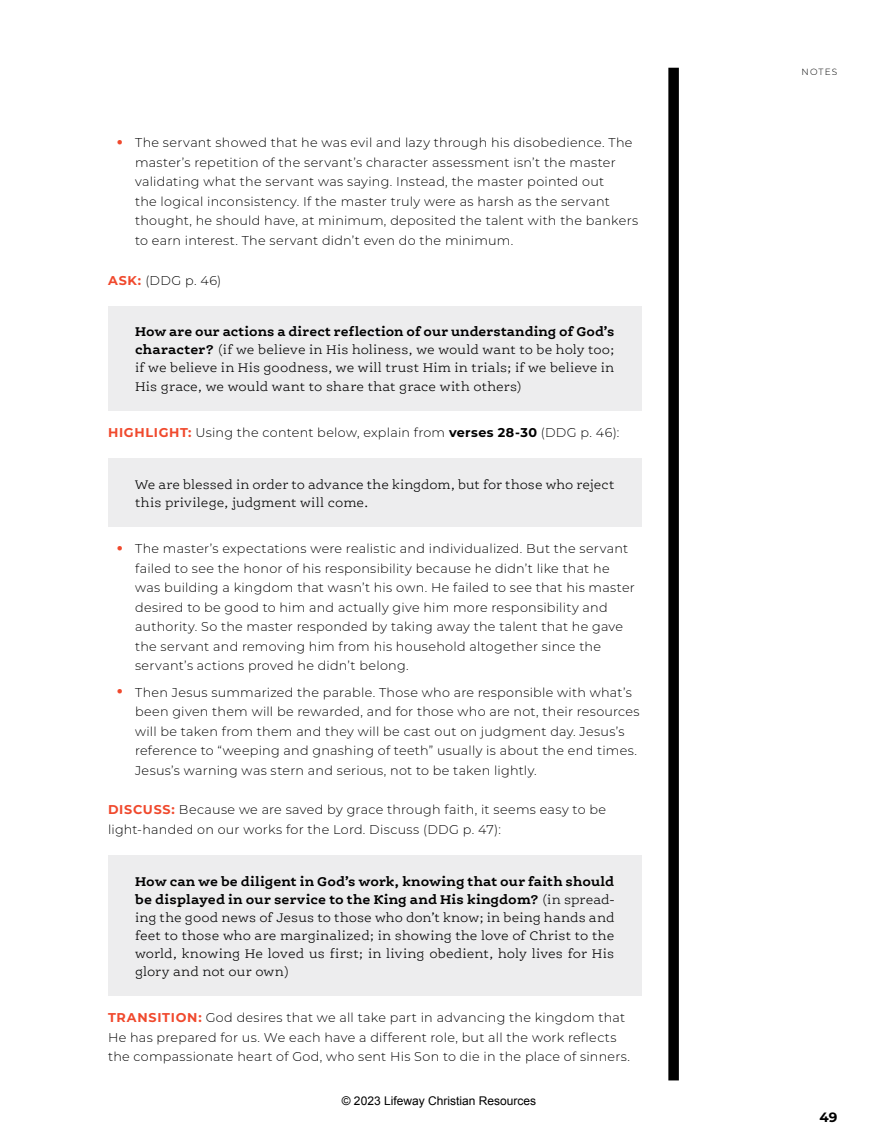
<style>
.page{position:relative;width:878px;height:1148px;background:#fff}
.page>*{position:absolute;margin:0;border:0;box-sizing:border-box;transform-origin:0 0}
.t1{font:300 13.5px/18px "Ernestine Pro";letter-spacing:.005em;color:#000;text-align:justify}
.t2{font:700 13.5px "Montserrat";color:#000}
.t3{font:300 12.75px/19.5px "Montserrat";letter-spacing:.02em;color:#000}
.t4{font:12px "Arial";color:#000}
.t5{font:300 9px "Montserrat";letter-spacing:.125em;color:#000}
.s1{font-size:36px;color:#f0492d}
.s2{font-weight:700;color:#f0492d}
.s3{font-weight:700}
</style>
<div class="page">
<div style="left:668px;top:68px;width:10px;height:1012px;background:#000"></div>
<div style="left:108px;top:306px;width:533px;height:105px;background:#ededee"></div>
<div style="left:108px;top:458px;width:533px;height:69px;background:#ededee"></div>
<div style="left:108px;top:855px;width:533px;height:141px;background:#ededee"></div>
<p class="t3" style="left:135px;top:133px;width:504px;text-indent:-20px"><span class="s1">•</span> The servant showed that he was evil and lazy through his disobedience. The master’s repetition of the servant’s character assessment isn’t the master validating what the servant was saying. Instead, the master pointed out<br>the logical inconsistency. If the master truly were as harsh as the servant thought, he should have, at minimum, deposited the talent with the bankers to earn interest. The servant didn’t even do the minimum.</p>
<p class="t3" style="left:108px;top:270px;width:115px"><span class="s2">ASK:</span> (DDG p. 46)</p>
<p class="t1" style="left:135px;top:323px;width:481px"><span class="s3">How are our actions a direct reflection of our understanding of God’s character?</span> (if we believe in His holiness, we would want to be holy too; if we believe in His goodness, we will trust Him in trials; if we believe in His grace, we would want to share that grace with others)</p>
<p class="t3" style="left:108px;top:422px;width:513px"><span class="s2">HIGHLIGHT:</span> Using the content below, explain from <span class="s3">verses 28-30</span> (DDG p. 46):</p>
<p class="t1" style="left:135px;top:475px;width:481px">We are blessed in order to advance the kingdom, but for those who reject this privilege, judgment will come.</p>
<p class="t3" style="left:135px;top:538px;width:501px;text-indent:-20px"><span class="s1">•</span> The master’s expectations were realistic and individualized. But the servant failed to see the honor of his responsibility because he didn’t like that he was building a kingdom that wasn’t his own. He failed to see that his master desired to be good to him and actually give him more responsibility and authority. So the master responded by taking away the talent that he gave the servant and removing him from his household altogether since the servant’s actions proved he didn’t belong.</p>
<p class="t3" style="left:135px;top:682px;width:506px;text-indent:-20px"><span class="s1">•</span> Then Jesus summarized the parable. Those who are responsible with what’s been given them will be rewarded, and for those who are not, their resources will be taken from them and they will be cast out on judgment day. Jesus’s reference to “weeping and gnashing of teeth” usually is about the end times.<br>Jesus’s warning was stern and serious, not to be taken lightly.</p>
<p class="t3" style="left:108px;top:799px;width:499px"><span class="s2">DISCUSS:</span> Because we are saved by grace through faith, it seems easy to be light-handed on our works for the Lord. Discuss (DDG p. 47):</p>
<p class="t1" style="left:135px;top:872px;width:481px"><span class="s3">How can we be diligent in God’s work, knowing that our faith should be displayed in our service to the King and His kingdom?</span> (in spread&shy;ing the good news of Jesus to those who don’t know; in being hands and feet to those who are marginalized; in showing the love of Christ to the world, knowing He loved us first; in living obedient, holy lives for His glory and not our own)</p>
<p class="t3" style="left:108px;top:1007px;width:523px"><span class="s2">TRANSITION:</span> God desires that we all take part in advancing the kingdom that<br>He has prepared for us. We each have a different role, but all the work reflects the compassionate heart of God, who sent His Son to die in the place of sinners.</p>
<p class="t4" style="left:342px;top:1092px;width:196px">© 2023 Lifeway Christian Resources</p>
<p class="t5" style="left:801px;top:66px;width:37px">NOTES</p>
<p class="t2" style="left:819px;top:1107px;width:20px">49</p>
</div>
